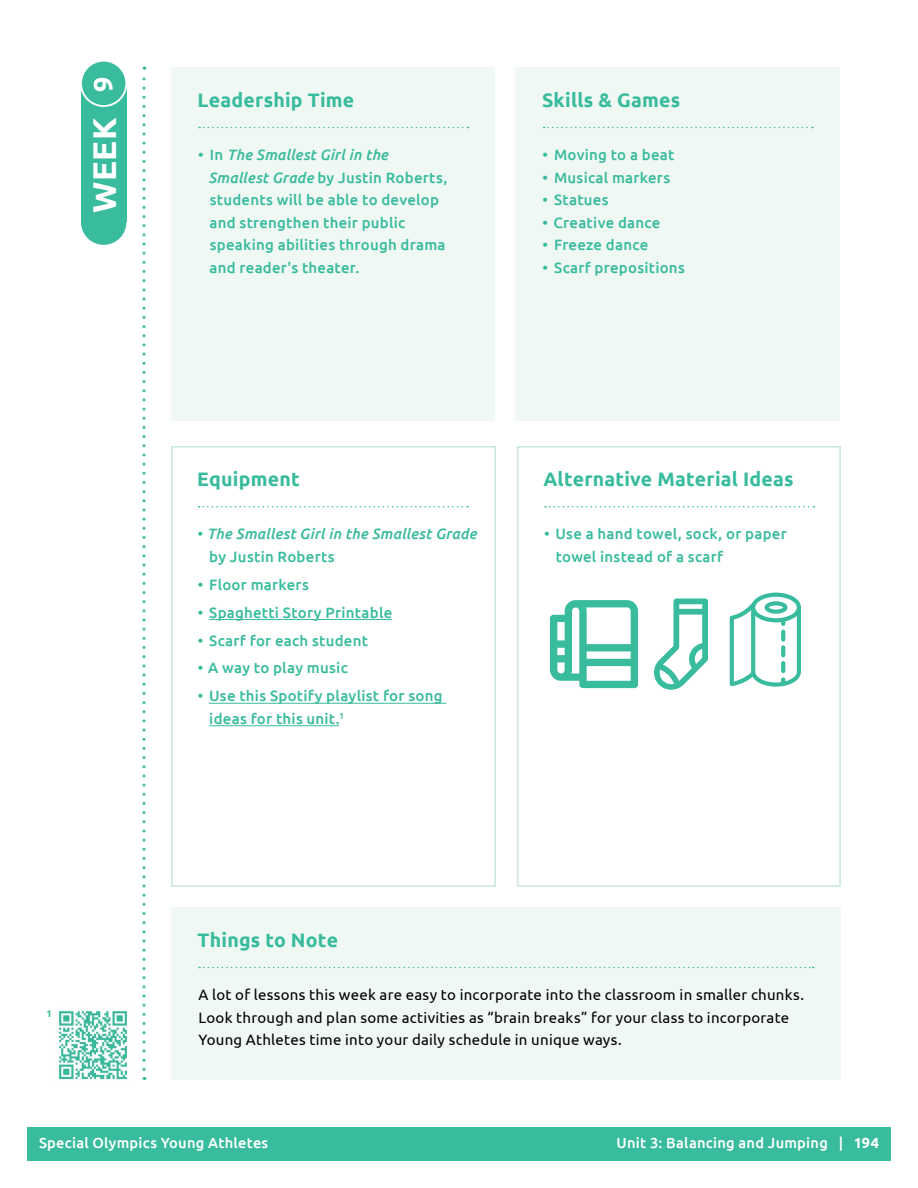
<style>
.page{position:relative;width:918px;height:1188px;background:#fff}
.page>*{position:absolute;margin:0;border:0;box-sizing:border-box;transform-origin:0 0}
.t1{font:700 33px "Ubuntu";color:#fff}
.t2{font:700 27px "Ubuntu";color:#fff}
.t3{font:700 19.5px "Ubuntu";letter-spacing:.01em;color:#39bb9d}
.t4{font:500 15px/22.5px "Ubuntu";letter-spacing:.015em;color:#39bb9d}
.t5{font:15px/22.5px "Ubuntu";letter-spacing:.02em;color:#000}
.t6{font:italic 500 15px "Ubuntu";letter-spacing:.015em;color:#39bb9d}
.t7{font:500 14.7px "Ubuntu";letter-spacing:.015em;color:#fff}
.t8{font:700 9.6px "Ubuntu";color:#39bb9d}
.s1{font-style:italic}
.s2{font-weight:700}
</style>
<div class="page">
<div style="left:27px;top:1127px;width:864px;height:34px;background:#39bb9d"></div>
<div style="left:171px;top:446px;width:325px;height:441px;border:2px solid #c8e7dd"></div>
<hr style="left:209px;top:619px;width:183px;height:1px;background:#39bb9d">
<hr style="left:209px;top:703px;width:237px;height:1px;background:#39bb9d">
<hr style="left:209px;top:725px;width:130px;height:1px;background:#39bb9d">
<svg style="left:199px;top:506px;width:269px;height:2px"></svg>
<div style="left:517px;top:446px;width:324px;height:441px;border:2px solid #c8e7dd"></div>
<svg style="left:545px;top:506px;width:270px;height:2px"></svg>
<div style="left:81px;top:83px;width:45px;height:139px;background:#39bb9d"></div>
<svg style="left:142px;top:67px;width:4px;height:1002px"></svg>
<div style="left:171px;top:68px;width:324px;height:353px;background:#f0f8f4"></div>
<div style="left:515px;top:68px;width:324px;height:353px;background:#f0f8f4"></div>
<div style="left:171px;top:908px;width:670px;height:172px;background:#f0f8f4"></div>
<svg style="left:199px;top:127px;width:270px;height:1px"></svg>
<svg style="left:544px;top:127px;width:269px;height:1px"></svg>
<svg style="left:199px;top:967px;width:615px;height:1px"></svg>
<div style="left:81px;top:61px;width:45px;height:45px;background:#39bb9d;border-radius:50%"></div>
<div style="left:80px;top:60px;width:47px;height:47px;border:2px solid #fff;border-radius:50%"></div>
<div style="left:81px;top:199px;width:45px;height:46px;background:#39bb9d;border-radius:50%"></div>
<svg style="left:654px;top:598px;width:54px;height:92px"></svg>
<svg style="left:730px;top:593px;width:71px;height:94px"></svg>
<svg style="left:781px;top:645px;width:4px;height:12px"></svg>
<svg style="left:781px;top:630px;width:4px;height:12px"></svg>
<svg style="left:781px;top:661px;width:4px;height:12px"></svg>
<svg style="left:550px;top:600px;width:88px;height:88px"></svg>
<img style="left:58px;top:1010px;width:70px;height:70px">
<h2 class="t2" style="left:87px;top:92px;width:17px;rotate:-90deg">9</h2>
<h1 class="t1" style="left:85px;top:213px;width:98px;rotate:-90deg">WEEK</h1>
<h3 class="t3" style="left:198px;top:88px;width:158px">Leadership Time</h3>
<h3 class="t3" style="left:542px;top:88px;width:140px">Skills &amp; Games</h3>
<p class="t4" style="left:209px;top:143px;width:240px;text-indent:-10px">• In <span class="s1">The Smallest Girl in the<br>Smallest Grade</span> by Justin Roberts, students will be able to develop and strengthen their public speaking abilities through drama and reader's theater.</p>
<p class="t4" style="left:543px;top:143px;width:133px">• Moving to a beat</p>
<p class="t4" style="left:543px;top:166px;width:129px">• Musical markers</p>
<p class="t4" style="left:543px;top:188px;width:68px">• Statues</p>
<p class="t4" style="left:543px;top:211px;width:119px">• Creative dance</p>
<p class="t4" style="left:543px;top:233px;width:107px">• Freeze dance</p>
<p class="t4" style="left:543px;top:256px;width:144px">• Scarf prepositions</p>
<h3 class="t3" style="left:197px;top:467px;width:104px">Equipment</h3>
<h3 class="t3" style="left:544px;top:467px;width:252px">Alternative Material Ideas</h3>
<p class="t6" style="left:197px;top:525px;width:282px">• The Smallest Girl in the Smallest Grade</p>
<p class="t4" style="left:209px;top:545px;width:127px">by Justin Roberts</p>
<p class="t4" style="left:198px;top:573px;width:113px">• Floor markers</p>
<p class="t4" style="left:198px;top:601px;width:196px">• Spaghetti Story Printable</p>
<p class="t4" style="left:198px;top:628px;width:172px">• Scarf for each student</p>
<p class="t4" style="left:198px;top:656px;width:152px">• A way to play music</p>
<p class="t4" style="left:209px;top:684px;width:235px;text-indent:-12px">• Use this Spotify playlist for song ideas for this unit.<sup>1</sup></p>
<p class="t4" style="left:556px;top:522px;width:232px;text-indent:-12px">• Use a hand towel, sock, or paper towel instead of a scarf</p>
<p class="t8" style="left:46px;top:1008px;width:7px">1</p>
<h3 class="t3" style="left:198px;top:928px;width:142px">Things to Note</h3>
<p class="t5" style="left:198px;top:983px;width:607px">A lot of lessons this week are easy to incorporate into the classroom in smaller chunks.<br>Look through and plan some activities as “brain breaks” for your class to incorporate<br>Young Athletes time into your daily schedule in unique ways.</p>
<p class="t7" style="left:39px;top:1134px;width:231px">Special Olympics Young Athletes</p>
<p class="t7" style="left:617px;top:1134px;width:264px">Unit 3: Balancing and Jumping | <span class="s2">194</span></p>
</div>
